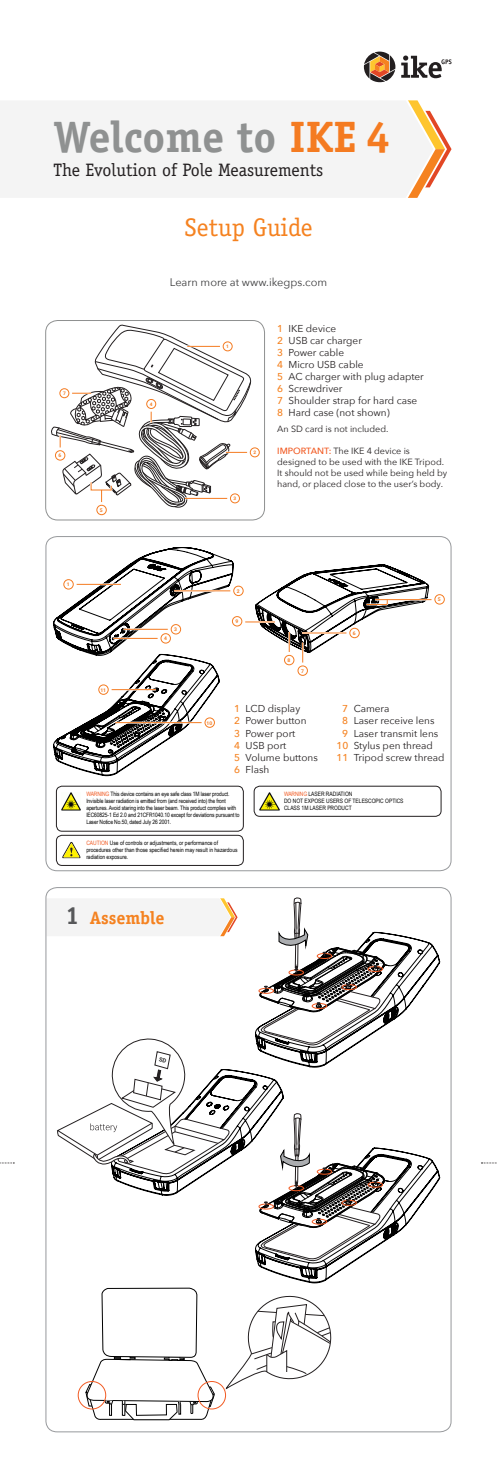
<style>
.page{position:relative;width:497px;height:1475px;background:#fff}
.page>*{position:absolute;margin:0;border:0;box-sizing:border-box;transform-origin:0 0}
.t1{font:700 44px "Officina Serif Std";color:#8f9191}
.t2{font:25.6px "Officina Serif Std";color:#f58220}
.t3{font:18px "Officina Serif Std";color:#231f20}
.t4{font:700 18px "Officina Serif Std";color:#f58220}
.t5{font:11px "Avenir Next";color:#3e3e3f}
.t6{font:10px/12px "Avenir Next";color:#231f20}
.t7{font:9px/10.8px "Avenir Next";color:#231f20}
.t8{font:6px/7px "Arial Narrow";letter-spacing:-.015em;color:#000}
.t9{font:700 5px "Roboto";color:#f47b21}
.t10{font:700 4.8px "Roboto";color:#f47b21}
.s1{color:#f47b21}
.s2{font-weight:500;color:#f58220}
.s3{font-weight:500;color:#f15921}
.s4{color:#f15921}
.s5{font-size:25px;color:#57585a}
</style>
<div class="page">
<div style="left:45px;top:536px;width:406px;height:335px;border:1px solid #97999c;border-radius:11px"></div>
<div style="left:233px;top:585px;width:10px;height:11px;border:1px solid #f47b21;border-radius:50%"></div>
<svg style="left:53px;top:547px;width:180px;height:228px"></svg>
<hr style="left:111px;top:688px;width:45px;height:2px;background:#fff">
<hr style="left:111px;top:689px;width:45px;height:1px;background:#f47b21">
<div style="left:98px;top:684px;width:10px;height:10px;border:1px solid #f47b21;border-radius:50%"></div>
<hr style="left:115px;top:721px;width:86px;height:2px;background:#fff">
<hr style="left:115px;top:722px;width:86px;height:1px;background:#f47b21">
<div style="left:204px;top:717px;width:10px;height:10px;border:1px solid #f47b21;border-radius:50%"></div>
<hr style="left:245px;top:621px;width:30px;height:1px;background:#f47b21">
<div style="left:232px;top:616px;width:10px;height:10px;border:1px solid #f47b21;border-radius:50%"></div>
<div style="left:284px;top:655px;width:10px;height:10px;border:1px solid #f47b21;border-radius:50%"></div>
<div style="left:297px;top:665px;width:10px;height:10px;border:1px solid #f47b21;border-radius:50%"></div>
<hr style="left:374px;top:599px;width:57px;height:1px;background:#f47b21">
<svg style="left:255px;top:564px;width:173px;height:98px"></svg>
<div style="left:434px;top:594px;width:10px;height:10px;border:1px solid #f47b21;border-radius:50%"></div>
<img style="left:61px;top:792px;width:20px;height:18px">
<div style="left:56px;top:785px;width:187px;height:46px;border:1px solid #231f20;border-radius:6px"></div>
<div style="left:56px;top:835px;width:187px;height:30px;border:1px solid #231f20;border-radius:6px"></div>
<svg style="left:62px;top:842px;width:18px;height:16px"></svg>
<div style="left:253px;top:785px;width:187px;height:31px;border:1px solid #231f20;border-radius:6px"></div>
<img style="left:259px;top:792px;width:20px;height:18px">
<svg style="left:363px;top:52px;width:88px;height:30px"></svg>
<svg style="left:435px;top:120px;width:16px;height:58px"></svg>
<div style="left:0;top:100px;width:433px;height:98px;background:#f4f4f4"></div>
<svg style="left:0;top:1162px;width:14px;height:1px"></svg>
<svg style="left:481px;top:1162px;width:16px;height:1px"></svg>
<div style="left:45px;top:320px;width:220px;height:200px;border:1px solid #8f9191;border-radius:12px"></div>
<div style="left:249px;top:447px;width:10px;height:10px;border:1px solid #f47b21;border-radius:50%"></div>
<div style="left:96px;top:505px;width:10px;height:10px;border:1px solid #f47b21;border-radius:50%"></div>
<svg style="left:51px;top:325px;width:200px;height:182px"></svg>
<hr style="left:185px;top:497px;width:42px;height:2px;background:#fff">
<hr style="left:185px;top:498px;width:42px;height:1px;background:#f47b21">
<div style="left:230px;top:493px;width:9px;height:10px;border:1px solid #f47b21;border-radius:50%"></div>
<svg style="left:46px;top:896px;width:393px;height:523px"></svg>
<h1 class="t1" style="left:53px;top:109px;width:338px">Welcome to <span class="s1">IKE 4</span></h1>
<h3 class="t3" style="left:53px;top:160px;width:271px">The Evolution of Pole Measurements</h3>
<p class="t10" style="left:63px;top:390px;width:4px">7</p>
<p class="t9" style="left:58px;top:452px;width:4px">6</p>
<p class="t9" style="left:100px;top:506px;width:4px">5</p>
<p class="t10" style="left:149px;top:400px;width:4px">4</p>
<h2 class="t2" style="left:184px;top:212px;width:129px">Setup Guide</h2>
<h3 class="t5" style="left:170px;top:272px;width:159px">Learn more at www.ikegps.com</h3>
<p class="t10" style="left:226px;top:343px;width:4px">1</p>
<p class="t10" style="left:233px;top:495px;width:4px">3</p>
<p class="t10" style="left:253px;top:449px;width:4px">2</p>
<h3 class="t6" style="left:277px;top:322px;width:148px"><span class="s2">1</span> IKE device<br><span class="s2">2</span> USB car charger<br><span class="s2">3</span> Power cable<br><span class="s2">4</span> Micro USB cable<br><span class="s2">5</span> AC charger with plug adapter<br><span class="s2">6</span> Screwdriver<br><span class="s2">7</span> Shoulder strap for hard case<br><span class="s2">8</span> Hard case (not shown)</h3>
<h3 class="t7" style="left:277px;top:423px;width:113px">An SD card is not included.</h3>
<h3 class="t7" style="left:277px;top:445px;width:171px"><span class="s3">IMPORTANT:</span> The IKE 4 device is designed to be used with the IKE Tripod.<br>It should not be used while being held by hand, or placed close to the user’s body.</h3>
<p class="t9" style="left:67px;top:581px;width:4px">1</p>
<p class="t9" style="left:100px;top:686px;width:7px">11</p>
<p class="t9" style="left:174px;top:625px;width:4px">3</p>
<p class="t9" style="left:164px;top:635px;width:4px">4</p>
<p class="t9" style="left:206px;top:719px;width:7px">10</p>
<p class="t9" style="left:236px;top:587px;width:4px">2</p>
<p class="t9" style="left:235px;top:617px;width:4px">9</p>
<p class="t9" style="left:287px;top:656px;width:4px">8</p>
<p class="t9" style="left:300px;top:667px;width:4px">7</p>
<p class="t9" style="left:352px;top:629px;width:4px">6</p>
<p class="t9" style="left:437px;top:596px;width:4px">5</p>
<h3 class="t6" style="left:234px;top:702px;width:85px"><span class="s2">1</span> LCD display<br><span class="s2">2</span> Power button<br><span class="s2">3</span> Power port<br><span class="s2">4</span> USB port<br><span class="s2">5</span> Volume buttons<br><span class="s2">6</span> Flash</h3>
<h3 class="t6" style="left:341px;top:702px;width:49px"><span class="s2">7</span> Camera</h3>
<h3 class="t6" style="left:341px;top:714px;width:94px"><span class="s2">8</span> Laser receive lens</h3>
<h3 class="t6" style="left:341px;top:726px;width:98px"><span class="s2">9</span> Laser transmit lens</h3>
<h3 class="t6" style="left:336px;top:738px;width:98px"><span class="s2">10</span> Stylus pen thread</h3>
<h3 class="t6" style="left:336px;top:750px;width:109px"><span class="s2">11</span> Tripod screw thread</h3>
<p class="t8" style="left:86px;top:790px;width:155px"><span class="s4">WARNING</span> This device contains an eye safe class 1M laser product.<br>Invisible laser radiation is emitted from (and received into) the front apertures. Avoid staring into the laser beam. This product complies with IEC60825-1 Ed 2.0 and 21CFR1040.10 except for deviations pursuant to Laser Notice No.50, dated July 26 2001.</p>
<p class="t8" style="left:86px;top:839px;width:152px"><span class="s4">CAUTION</span> Use of controls or adjustments, or performance of procedures other than those specified herein may result in hazardous radiation exposure.</p>
<p class="t8" style="left:284px;top:790px;width:121px"><span class="s4">WARNING</span> LASER RADIATION<br>DO NOT EXPOSE USERS OF TELESCOPIC OPTICS<br>CLASS 1M LASER PRODUCT</p>
<h3 class="t4" style="left:65px;top:906px;width:100px"><span class="s5">1</span> Assemble</h3>
</div>
